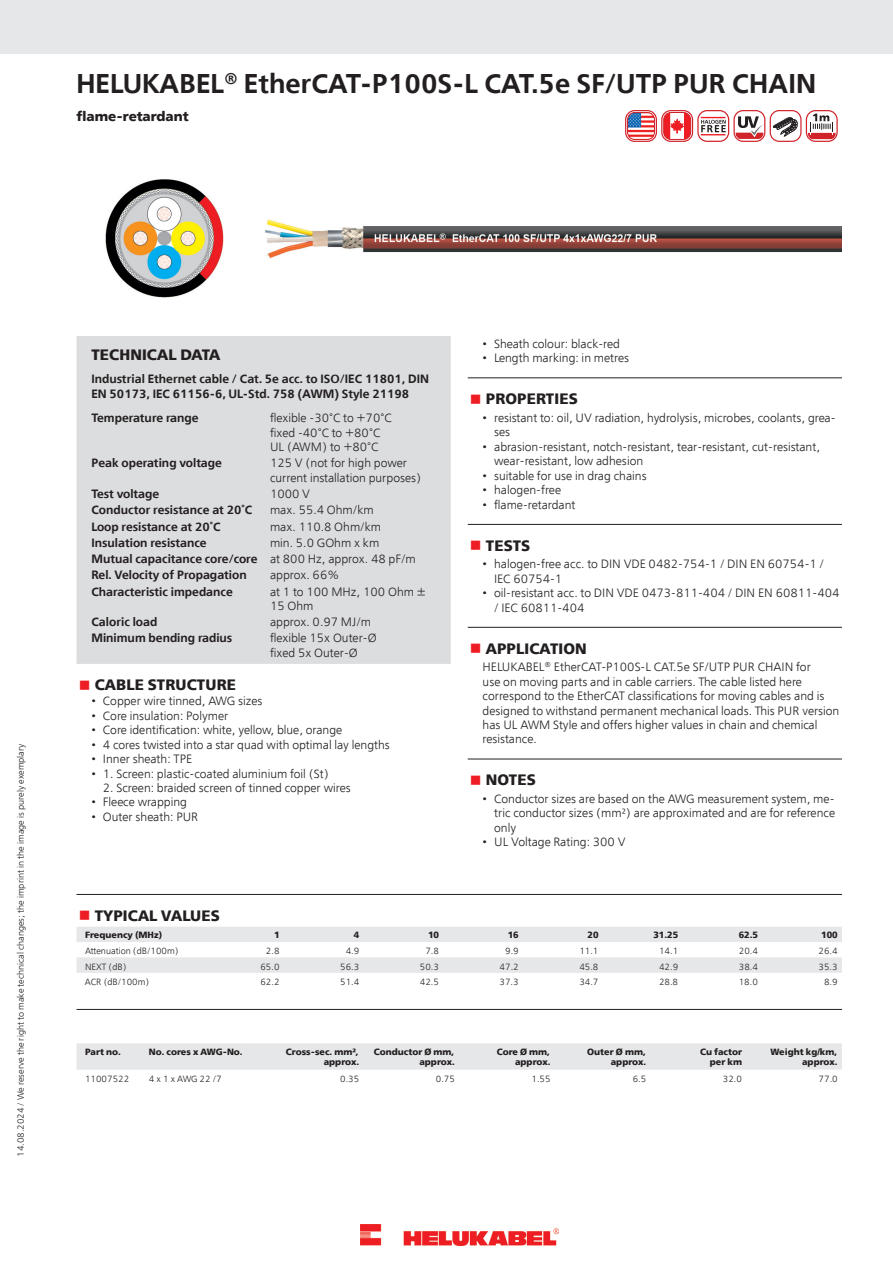
<style>
.page{position:relative;width:893px;height:1263px;background:#fff}
.page>*{position:absolute;margin:0;border:0;box-sizing:border-box;transform-origin:0 0}
.t1{font:600 27px "Free Set";color:#231f20}
.t2{font:700 15px "Free Set";letter-spacing:.01em;color:#231f20}
.t3{font:700 13.5px "Free Set";color:#231f20}
.t4{font:300 12px/14.4px "Free Set";color:#231f20}
.t5{font:600 12px/16.2px "Free Set";color:#231f20}
.t6{font:300 9px "Free Set";color:#231f20}
.t7{font:700 9px/10.8px "Free Set";color:#231f20;text-align:right}
.t8{font:300 9px "Free Set";letter-spacing:.235em;color:#231f20}
.s1{font-weight:300}
.s2{color:#ee1d23}
</style>
<div class="page">
<div style="left:77px;top:336px;width:374px;height:328px;background:#dcdddf"></div>
<hr style="left:468px;top:378px;width:374px;height:1px;background:#231f20">
<hr style="left:468px;top:524px;width:374px;height:1px;background:#231f20">
<hr style="left:468px;top:627px;width:374px;height:1px;background:#231f20">
<hr style="left:468px;top:759px;width:374px;height:1px;background:#231f20">
<hr style="left:77px;top:894px;width:765px;height:1px;background:#231f20">
<hr style="left:77px;top:1009px;width:765px;height:1px;background:#231f20">
<div style="left:77px;top:1043px;width:765px;height:26px;background:#e6e7e9"></div>
<div style="left:0;top:0;width:893px;height:53px;background:#e6e7e9"></div>
<div style="left:625px;top:110px;width:32px;height:32px;border:1px solid #d1232a;border-radius:9px"></div>
<img style="left:628px;top:112px;width:26px;height:27px">
<div style="left:627px;top:112px;width:28px;height:28px;border:1px solid #d1232a;border-radius:7px"></div>
<div style="left:661px;top:110px;width:32px;height:32px;border:1px solid #d1232a;border-radius:9px"></div>
<svg style="left:664px;top:112px;width:27px;height:27px"></svg>
<div style="left:663px;top:112px;width:28px;height:28px;border:1px solid #d1232a;border-radius:7px"></div>
<div style="left:697px;top:110px;width:32px;height:32px;border:1px solid #d1232a;border-radius:9px"></div>
<svg style="left:701px;top:117px;width:25px;height:18px"></svg>
<div style="left:733px;top:110px;width:32px;height:32px;border:1px solid #d1232a;border-radius:9px"></div>
<svg style="left:735px;top:116px;width:29px;height:23px"></svg>
<div style="left:770px;top:110px;width:31px;height:32px;border:1px solid #d1232a;border-radius:9px"></div>
<svg style="left:773px;top:117px;width:25px;height:20px"></svg>
<div style="left:806px;top:110px;width:32px;height:32px;border:1px solid #d1232a;border-radius:9px"></div>
<svg style="left:808px;top:114px;width:28px;height:25px"></svg>
<img style="left:105px;top:179px;width:737px;height:119px">
<img style="left:360px;top:1225px;width:198px;height:21px">
<svg style="left:77px;top:927px;width:765px;height:46px"></svg>
<h1 class="t1" style="left:77px;top:66px;width:741px">HELUKABEL<sup>®</sup> EtherCAT-P100S-L CAT.5e SF/UTP PUR CHAIN</h1>
<p class="t3" style="left:77px;top:107px;width:114px">flame-retardant</p>
<p class="t6" style="left:15px;top:1157px;width:415px;rotate:-90deg">14.08.2024 / We reserve the right to make technical changes; the imprint in the image is purely exemplary</p>
<p class="t2" style="left:91px;top:345px;width:130px">TECHNICAL DATA</p>
<p class="t5" style="left:91px;top:372px;width:339px;line-height:14.4px">Industrial Ethernet cable / Cat. 5e acc. to ISO/IEC 11801, DIN<br>EN 50173, IEC 61156-6, UL-Std. 758 (AWM) Style 21198</p>
<p class="t5" style="left:91px;top:410px;width:109px">Temperature range</p>
<p class="t4" style="left:270px;top:411px;width:123px">flexible -30°C to +70°C fixed -40°C to +80°C<br>UL (AWM) to +80°C</p>
<p class="t5" style="left:91px;top:455px;width:132px">Peak operating voltage</p>
<p class="t4" style="left:270px;top:456px;width:153px">125 V (not for high power current installation purposes)</p>
<p class="t5" style="left:91px;top:486px;width:69px">Test voltage</p>
<p class="t4" style="left:270px;top:487px;width:42px">1000 V</p>
<p class="t5" style="left:91px;top:502px;width:163px">Conductor resistance at 20°C</p>
<p class="t4" style="left:270px;top:503px;width:105px">max. 55.4 Ohm/km</p>
<p class="t5" style="left:91px;top:518px;width:131px">Loop resistance at 20°C</p>
<p class="t4" style="left:270px;top:519px;width:113px">max. 110.8 Ohm/km</p>
<p class="t5" style="left:91px;top:534px;width:117px">Insulation resistance</p>
<p class="t5" style="left:91px;top:534px;width:326px;text-indent:179px"><span class="s1">min. 5.0 GOhm x km<br></span>Mutual capacitance core/core <span class="s1">at 800 Hz, approx. 48 pF/m<br></span>Rel. Velocity of Propagation</p>
<p class="t4" style="left:270px;top:568px;width:71px">approx. 66%</p>
<p class="t5" style="left:91px;top:583px;width:143px">Characteristic impedance</p>
<p class="t4" style="left:270px;top:584px;width:157px">at 1 to 100 MHz, 100 Ohm ±<br>15 Ohm</p>
<p class="t5" style="left:91px;top:614px;width:67px">Caloric load</p>
<p class="t4" style="left:270px;top:615px;width:103px">approx. 0.97 MJ/m</p>
<p class="t5" style="left:91px;top:630px;width:142px">Minimum bending radius</p>
<p class="t4" style="left:270px;top:631px;width:108px">flexible 15x Outer-Ø fixed 5x Outer-Ø</p>
<p class="t2" style="left:79px;top:675px;width:159px"><span class="s2">■</span> CABLE STRUCTURE</p>
<p class="t4" style="left:91px;top:694px;width:173px">• Copper wire tinned, AWG sizes</p>
<p class="t4" style="left:91px;top:708px;width:139px">• Core insulation: Polymer</p>
<p class="t4" style="left:91px;top:723px;width:252px">• Core identification: white, yellow, blue, orange</p>
<p class="t4" style="left:91px;top:737px;width:300px">• 4 cores twisted into a star quad with optimal lay lengths</p>
<p class="t4" style="left:91px;top:752px;width:102px">• Inner sheath: TPE</p>
<p class="t4" style="left:91px;top:766px;width:239px">• 1. Screen: plastic-coated aluminium foil (St)</p>
<p class="t4" style="left:103px;top:780px;width:249px">2. Screen: braided screen of tinned copper wires</p>
<p class="t4" style="left:91px;top:795px;width:97px">• Fleece wrapping</p>
<p class="t4" style="left:91px;top:809px;width:109px">• Outer sheath: PUR</p>
<p class="t4" style="left:483px;top:336px;width:139px">• Sheath colour: black-red</p>
<p class="t4" style="left:483px;top:351px;width:148px">• Length marking: in metres</p>
<p class="t2" style="left:470px;top:389px;width:109px"><span class="s2">■</span> PROPERTIES</p>
<p class="t4" style="left:494px;top:410px;width:343px;text-indent:-11px">• resistant to: oil, UV radiation, hydrolysis, microbes, coolants, grea&shy;ses</p>
<p class="t4" style="left:494px;top:439px;width:328px;text-indent:-11px">• abrasion-resistant, notch-resistant, tear-resistant, cut-resistant, wear-resistant, low adhesion</p>
<p class="t4" style="left:483px;top:468px;width:166px">• suitable for use in drag chains</p>
<p class="t4" style="left:483px;top:483px;width:80px">• halogen-free</p>
<p class="t4" style="left:483px;top:497px;width:94px">• flame-retardant</p>
<p class="t2" style="left:470px;top:536px;width:62px"><span class="s2">■</span> TESTS</p>
<p class="t4" style="left:494px;top:557px;width:331px;text-indent:-11px">• halogen-free acc. to DIN VDE 0482-754-1 / DIN EN 60754-1 /<br>IEC 60754-1</p>
<p class="t4" style="left:494px;top:586px;width:347px;text-indent:-11px">• oil-resistant acc. to DIN VDE 0473-811-404 / DIN EN 60811-404 / IEC 60811-404</p>
<p class="t2" style="left:470px;top:638px;width:118px"><span class="s2">■</span> APPLICATION</p>
<p class="t4" style="left:483px;top:660px;width:358px">HELUKABEL<sup>®</sup> EtherCAT-P100S-L CAT.5e SF/UTP PUR CHAIN for<br>use on moving parts and in cable carriers. The cable listed here correspond to the EtherCAT classifications for moving cables and is designed to withstand permanent mechanical loads. This PUR version has UL AWM Style and offers higher values in chain and chemical resistance.</p>
<p class="t2" style="left:470px;top:770px;width:67px"><span class="s2">■</span> NOTES</p>
<p class="t4" style="left:494px;top:791px;width:342px;text-align:justify;text-indent:-11px">• Conductor sizes are based on the AWG measurement system, me&shy;tric conductor sizes (mm²) are approximated and are for reference only</p>
<p class="t4" style="left:483px;top:835px;width:144px">• UL Voltage Rating: 300 V</p>
<p class="t2" style="left:79px;top:906px;width:143px"><span class="s2">■</span> TYPICAL VALUES</p>
<p class="t7" style="left:85px;top:929px;width:79px">Frequency (MHz)</p>
<p class="t7" style="left:274px;top:929px;width:7px">1</p>
<p class="t7" style="left:354px;top:929px;width:7px">4</p>
<p class="t7" style="left:428px;top:929px;width:13px">10</p>
<p class="t7" style="left:508px;top:929px;width:13px">16</p>
<p class="t7" style="left:587px;top:929px;width:13px">20</p>
<p class="t7" style="left:653px;top:929px;width:26px">31.25</p>
<p class="t7" style="left:739px;top:929px;width:21px">62.5</p>
<p class="t7" style="left:821px;top:929px;width:18px">100</p>
<p class="t6" style="left:85px;top:945px;width:95px">Attenuation (dB/100m)</p>
<p class="t6" style="left:266px;top:945px;width:15px">2.8</p>
<p class="t6" style="left:346px;top:945px;width:15px">4.9</p>
<p class="t6" style="left:425px;top:945px;width:15px">7.8</p>
<p class="t6" style="left:505px;top:945px;width:15px">9.9</p>
<p class="t6" style="left:579px;top:945px;width:21px">11.1</p>
<p class="t6" style="left:659px;top:945px;width:21px">14.1</p>
<p class="t6" style="left:739px;top:945px;width:21px">20.4</p>
<p class="t6" style="left:818px;top:945px;width:21px">26.4</p>
<p class="t6" style="left:85px;top:961px;width:43px">NEXT (dB)</p>
<p class="t6" style="left:260px;top:961px;width:21px">65.0</p>
<p class="t6" style="left:340px;top:961px;width:21px">56.3</p>
<p class="t6" style="left:420px;top:961px;width:21px">50.3</p>
<p class="t6" style="left:500px;top:961px;width:21px">47.2</p>
<p class="t6" style="left:579px;top:961px;width:21px">45.8</p>
<p class="t6" style="left:659px;top:961px;width:21px">42.9</p>
<p class="t6" style="left:739px;top:961px;width:21px">38.4</p>
<p class="t6" style="left:818px;top:961px;width:21px">35.3</p>
<p class="t6" style="left:85px;top:976px;width:66px">ACR (dB/100m)</p>
<p class="t6" style="left:260px;top:976px;width:21px">62.2</p>
<p class="t6" style="left:340px;top:976px;width:21px">51.4</p>
<p class="t6" style="left:420px;top:976px;width:21px">42.5</p>
<p class="t6" style="left:500px;top:976px;width:21px">37.3</p>
<p class="t6" style="left:579px;top:976px;width:21px">34.7</p>
<p class="t6" style="left:659px;top:976px;width:21px">28.8</p>
<p class="t6" style="left:739px;top:976px;width:21px">18.0</p>
<p class="t6" style="left:824px;top:976px;width:15px">8.9</p>
<p class="t7" style="left:85px;top:1046px;width:37px">Part no.</p>
<p class="t7" style="left:149px;top:1046px;width:95px">No. cores x AWG-No.</p>
<p class="t7" style="left:286px;top:1046px;width:75px">Cross-sec. mm², approx.</p>
<p class="t7" style="left:374px;top:1046px;width:83px">Conductor Ø mm, approx.</p>
<p class="t7" style="left:497px;top:1046px;width:55px">Core Ø mm, approx.</p>
<p class="t7" style="left:587px;top:1046px;width:61px">Outer Ø mm, approx.</p>
<p class="t7" style="left:700px;top:1046px;width:43px">Cu factor per km</p>
<p class="t7" style="left:770px;top:1046px;width:69px">Weight kg/km, approx.</p>
<p class="t6" style="left:85px;top:1073px;width:46px">11007522</p>
<p class="t8" style="left:149px;top:1073px;width:74px">4x1xAWG22/7</p>
<p class="t6" style="left:340px;top:1073px;width:21px">0.35</p>
<p class="t6" style="left:436px;top:1073px;width:21px">0.75</p>
<p class="t6" style="left:532px;top:1073px;width:21px">1.55</p>
<p class="t6" style="left:633px;top:1073px;width:15px">6.5</p>
<p class="t6" style="left:723px;top:1073px;width:21px">32.0</p>
<p class="t6" style="left:819px;top:1073px;width:21px">77.0</p>
</div>
